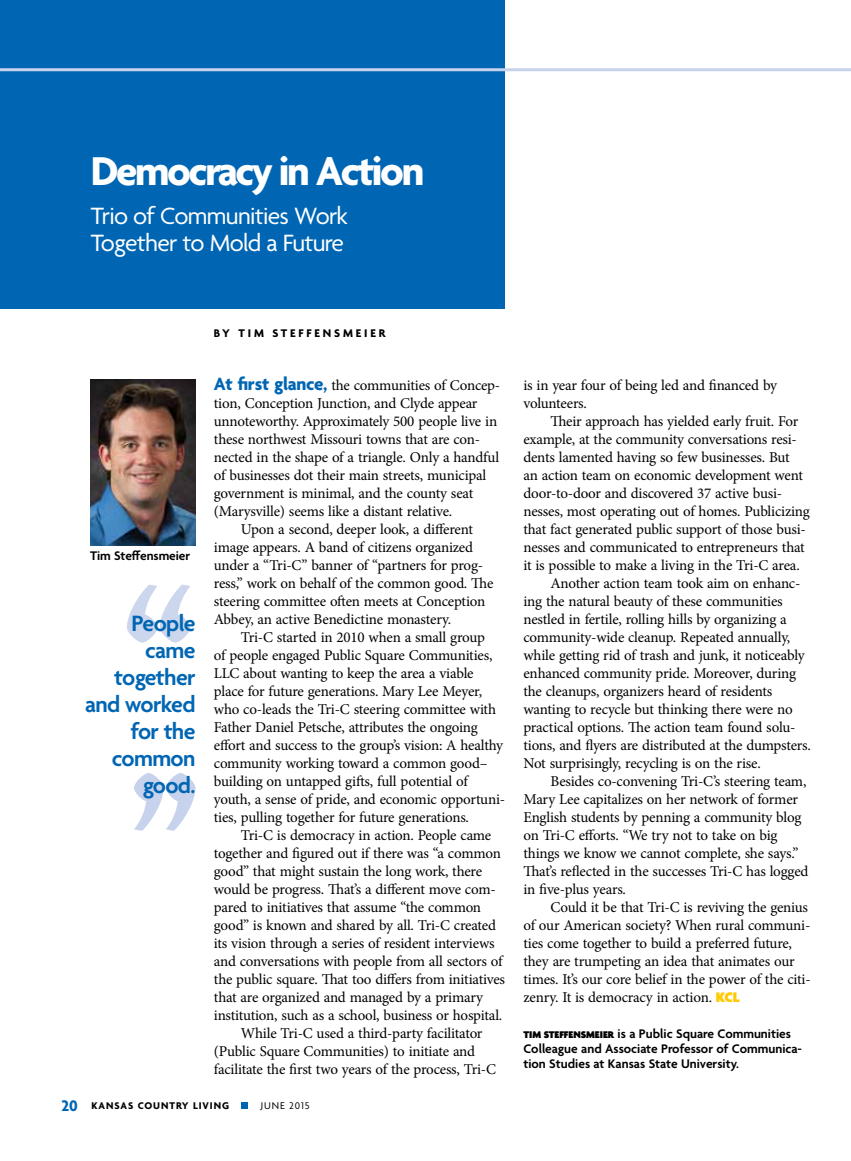
<style>
.page{position:relative;width:851px;height:1161px;background:#fff}
.page>*{position:absolute;margin:0;border:0;box-sizing:border-box;transform-origin:0 0}
.t1{font:700 43.5px "Agenda";letter-spacing:-.055em;color:#fff}
.t2{font:25.5px/27px "Agenda";letter-spacing:-.03em;color:#fff}
.t3{font:600 24px/27px "Agenda";letter-spacing:-.025em;color:#0066b3;text-align:right}
.t4{font:15px/18px "Minion Pro";letter-spacing:-.015em;color:#000}
.t5{font:600 13.5px/15px "Agenda";color:#000}
.t6{font:700 12px "Agenda";letter-spacing:.24em;color:#000}
.t7{font:700 10.5px "Agenda";letter-spacing:.09em;color:#000}
.t8{font:10.5px "Agenda";letter-spacing:.09em;color:#000}
.s1{font-family:"Agenda";font-weight:700;font-size:19.2px;color:#0066b3}
.s2{font-size:16.5px;color:#0066b3}
.s3{font-family:"Agenda";font-weight:900;color:#ffcb05}
.s4{font-weight:900;font-size:10.5px}
</style>
<div class="page">
<svg style="left:134px;top:773px;width:61px;height:58px"></svg>
<div style="left:0;top:0;width:505px;height:309px;background:#0066b3"></div>
<hr style="left:0;top:68px;width:850px;height:3px;background:#c7d2ec">
<svg style="left:127px;top:585px;width:63px;height:58px"></svg>
<img style="left:90px;top:380px;width:106px;height:166px">
<div style="left:241px;top:1102px;width:7px;height:7px;background:#0066b3"></div>
<h1 class="t1" style="left:91px;top:148px;width:335px">Democracy in Action</h1>
<h2 class="t2" style="left:91px;top:204px;width:259px">Trio of Communities Work<br>Together to Mold a Future</h2>
<p class="t5" style="left:90px;top:549px;width:102px">Tim Steffensmeier</p>
<h3 class="t3" style="left:85px;top:611px;width:112px">People came together and worked for the common good.</h3>
<p class="t6" style="left:214px;top:326px;width:173px">BY TIM STEFFENSMEIER</p>
<p class="t4" style="left:214px;top:376px;width:288px"><span class="s1">At first glance,</span> the communities of Concep-</p>
<p class="t4" style="left:214px;top:394px;width:265px">tion, Conception Junction, and Clyde appear</p>
<p class="t4" style="left:214px;top:412px;width:285px">unnoteworthy. Approximately 500 people live in</p>
<p class="t4" style="left:214px;top:430px;width:268px">these northwest Missouri towns that are con-</p>
<p class="t4" style="left:214px;top:448px;width:287px">nected in the shape of a triangle. Only a handful</p>
<p class="t4" style="left:214px;top:466px;width:274px">of businesses dot their main streets, municipal</p>
<p class="t4" style="left:214px;top:484px;width:261px">government is minimal, and the county seat</p>
<p class="t4" style="left:214px;top:502px;width:240px">(Marysville) seems like a distant relative.</p>
<p class="t4" style="left:241px;top:520px;width:233px">Upon a second, deeper look, a different</p>
<p class="t4" style="left:214px;top:538px;width:261px">image appears. A band of citizens organized</p>
<p class="t4" style="left:214px;top:556px;width:271px">under a “Tri-C” banner of “partners for prog-</p>
<p class="t4" style="left:214px;top:574px;width:281px">ress,” work on behalf of the common good. The</p>
<p class="t4" style="left:214px;top:592px;width:273px">steering committee often meets at Conception</p>
<p class="t4" style="left:214px;top:610px;width:239px">Abbey, an active Benedictine monastery.</p>
<p class="t4" style="left:241px;top:628px;width:246px">Tri-C started in 2010 when a small group</p>
<p class="t4" style="left:214px;top:646px;width:280px">of people engaged Public Square Communities,</p>
<p class="t4" style="left:214px;top:664px;width:261px">LLC about wanting to keep the area a viable</p>
<p class="t4" style="left:214px;top:682px;width:270px">place for future generations. Mary Lee Meyer,</p>
<p class="t4" style="left:214px;top:700px;width:284px">who co-leads the Tri-C steering committee with</p>
<p class="t4" style="left:214px;top:718px;width:265px">Father Daniel Petsche, attributes the ongoing</p>
<p class="t4" style="left:214px;top:736px;width:291px">effort and success to the group’s vision: A healthy</p>
<p class="t4" style="left:214px;top:754px;width:275px">community working toward a common good–</p>
<p class="t4" style="left:214px;top:772px;width:255px">building on untapped gifts, full potential of</p>
<p class="t4" style="left:214px;top:790px;width:293px">youth, a sense of pride, and economic opportuni-</p>
<p class="t4" style="left:214px;top:808px;width:257px">ties, pulling together for future generations.</p>
<p class="t4" style="left:241px;top:826px;width:252px">Tri-C is democracy in action. People came</p>
<p class="t4" style="left:214px;top:844px;width:288px">together and figured out if there was “a common</p>
<p class="t4" style="left:214px;top:862px;width:270px">good” that might sustain the long work, there</p>
<p class="t4" style="left:214px;top:880px;width:283px">would be progress. That’s a different move com-</p>
<p class="t4" style="left:214px;top:898px;width:269px">pared to initiatives that assume “the common</p>
<p class="t4" style="left:214px;top:916px;width:284px">good” is known and shared by all. Tri-C created</p>
<p class="t4" style="left:214px;top:934px;width:282px">its vision through a series of resident interviews</p>
<p class="t4" style="left:214px;top:952px;width:290px">and conversations with people from all sectors of</p>
<p class="t4" style="left:214px;top:970px;width:293px">the public square. That too differs from initiatives</p>
<p class="t4" style="left:214px;top:988px;width:271px">that are organized and managed by a primary</p>
<p class="t4" style="left:214px;top:1006px;width:290px">institution, such as a school, business or hospital.</p>
<p class="t4" style="left:241px;top:1024px;width:243px">While Tri-C used a third-party facilitator</p>
<p class="t4" style="left:214px;top:1042px;width:263px">(Public Square Communities) to initiate and</p>
<p class="t4" style="left:214px;top:1060px;width:284px">facilitate the first two years of the process, Tri-C</p>
<p class="t7" style="left:62px;top:1100px;width:169px"><span class="s2">20</span> KANSAS COUNTRY LIVING</p>
<p class="t8" style="left:261px;top:1100px;width:50px">JUNE 2015</p>
<p class="t4" style="left:523px;top:376px;width:255px">is in year four of being led and financed by volunteers.</p>
<p class="t4" style="left:550px;top:412px;width:249px">Their approach has yielded early fruit. For</p>
<p class="t4" style="left:523px;top:430px;width:275px">example, at the community conversations resi-</p>
<p class="t4" style="left:523px;top:448px;width:268px">dents lamented having so few businesses. But</p>
<p class="t4" style="left:523px;top:466px;width:281px">an action team on economic development went</p>
<p class="t4" style="left:523px;top:484px;width:260px">door-to-door and discovered 37 active busi-</p>
<p class="t4" style="left:523px;top:502px;width:288px">nesses, most operating out of homes. Publicizing</p>
<p class="t4" style="left:523px;top:520px;width:284px">that fact generated public support of those busi-</p>
<p class="t4" style="left:523px;top:538px;width:283px">nesses and communicated to entrepreneurs that</p>
<p class="t4" style="left:523px;top:556px;width:278px">it is possible to make a living in the Tri-C area.</p>
<p class="t4" style="left:550px;top:574px;width:251px">Another action team took aim on enhanc-</p>
<p class="t4" style="left:523px;top:592px;width:261px">ing the natural beauty of these communities</p>
<p class="t4" style="left:523px;top:610px;width:265px">nestled in fertile, rolling hills by organizing a</p>
<p class="t4" style="left:523px;top:628px;width:268px">community-wide cleanup. Repeated annually,</p>
<p class="t4" style="left:523px;top:646px;width:283px">while getting rid of trash and junk, it noticeably</p>
<p class="t4" style="left:523px;top:664px;width:274px">enhanced community pride. Moreover, during</p>
<p class="t4" style="left:523px;top:682px;width:250px">the cleanups, organizers heard of residents</p>
<p class="t4" style="left:523px;top:700px;width:271px">wanting to recycle but thinking there were no</p>
<p class="t4" style="left:523px;top:718px;width:273px">practical options. The action team found solu-</p>
<p class="t4" style="left:523px;top:736px;width:289px">tions, and flyers are distributed at the dumpsters.</p>
<p class="t4" style="left:523px;top:754px;width:239px">Not surprisingly, recycling is on the rise.</p>
<p class="t4" style="left:550px;top:772px;width:257px">Besides co-convening Tri-C’s steering team,</p>
<p class="t4" style="left:523px;top:790px;width:276px">Mary Lee capitalizes on her network of former</p>
<p class="t4" style="left:523px;top:808px;width:280px">English students by penning a community blog</p>
<p class="t4" style="left:523px;top:826px;width:255px">on Tri-C efforts. “We try not to take on big</p>
<p class="t4" style="left:523px;top:844px;width:277px">things we know we cannot complete, she says.”</p>
<p class="t4" style="left:523px;top:862px;width:286px">That’s reflected in the successes Tri-C has logged</p>
<p class="t4" style="left:523px;top:880px;width:104px">in five-plus years.</p>
<p class="t4" style="left:550px;top:898px;width:259px">Could it be that Tri-C is reviving the genius</p>
<p class="t4" style="left:523px;top:916px;width:288px">of our American society? When rural communi-</p>
<p class="t4" style="left:523px;top:934px;width:270px">ties come together to build a preferred future,</p>
<p class="t4" style="left:523px;top:952px;width:273px">they are trumpeting an idea that animates our</p>
<p class="t4" style="left:523px;top:970px;width:289px">times. It’s our core belief in the power of the citi-</p>
<p class="t4" style="left:523px;top:988px;width:218px">zenry. It is democracy in action. <span class="s3">KCL</span></p>
<p class="t5" style="left:523px;top:1027px;width:280px"><span class="s4">TIM STEFFENSMEIER</span> is a Public Square Communities<br>Colleague and Associate Professor of Communica&shy;tion Studies at Kansas State University.</p>
</div>
